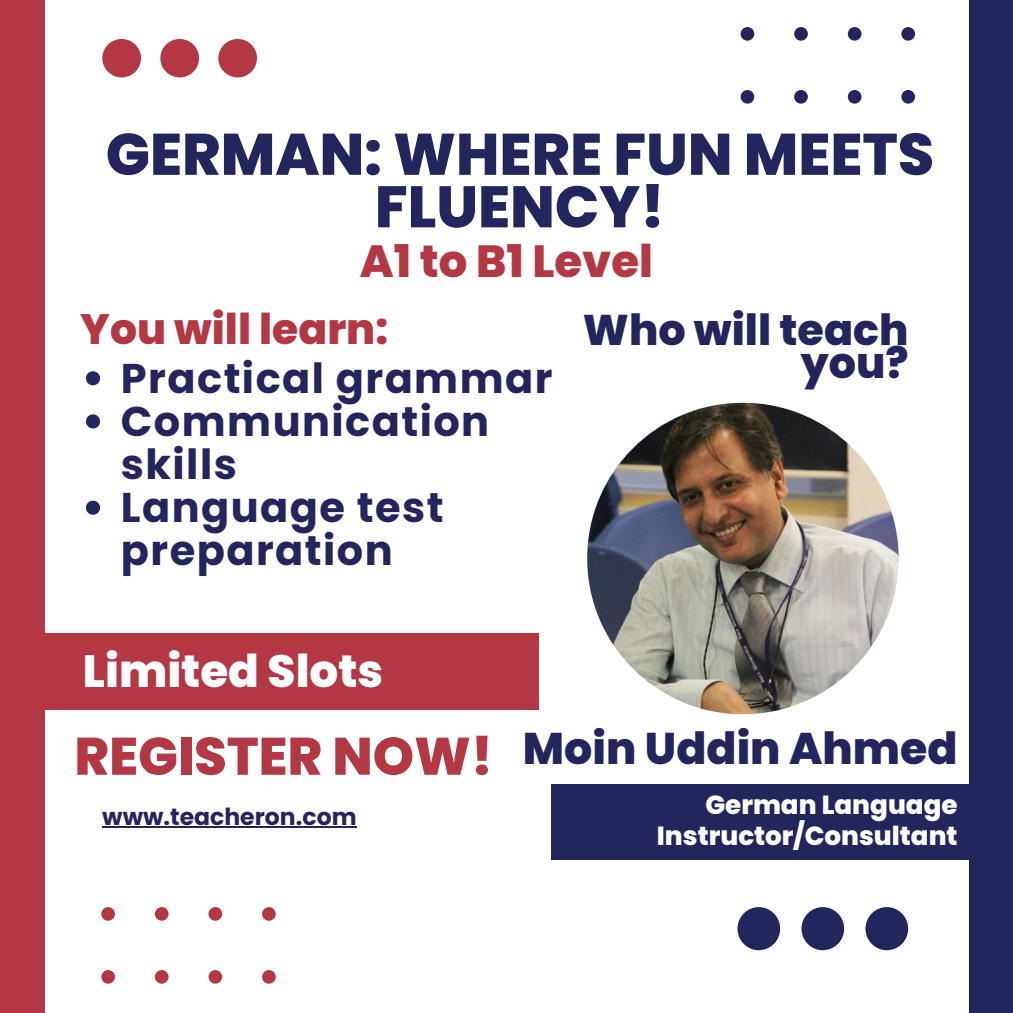
<style>
.page{position:relative;width:1013px;height:1013px;background:#fff}
.page>*{position:absolute;margin:0;border:0;box-sizing:border-box;transform-origin:0 0}
.t1{font:800 58.5px/52.5px "Poppins";color:#23255d;text-align:center}
.t2{font:800 52.62px "Poppins";color:#b43744}
.t3{font:800 45.25px "Poppins";color:#fff}
.t4{font:800 45px "Poppins";color:#b43744}
.t5{font:800 44.25px "Poppins";color:#23255d}
.t6{font:800 42.88px/32.8px "Poppins";color:#23255d;text-align:right}
.t7{font:800 42.5px "Poppins";color:#b43744}
.t8{font:700 41.5px/43.1px "Poppins";letter-spacing:.035em;color:#23255d}
.t9{font:800 26.12px/31px "Poppins";color:#fff;text-align:right}
.t10{font:700 23.5px "Poppins";color:#23255d}
</style>
<div class="page">
<svg style="left:102px;top:39px;width:155px;height:38px"></svg>
<svg style="left:737px;top:907px;width:171px;height:43px"></svg>
<svg style="left:101px;top:907px;width:175px;height:77px"></svg>
<svg style="left:740px;top:27px;width:175px;height:77px"></svg>
<div style="left:0;top:0;width:45px;height:1012px;background:#b43744"></div>
<div style="left:45px;top:632px;width:494px;height:77px;background:#b43744"></div>
<div style="left:551px;top:784px;width:461px;height:76px;background:#23255d"></div>
<div style="left:968px;top:0;width:44px;height:1012px;background:#23255d"></div>
<svg style="left:86px;top:371px;width:14px;height:14px"></svg>
<svg style="left:86px;top:414px;width:14px;height:14px"></svg>
<svg style="left:86px;top:500px;width:14px;height:15px"></svg>
<hr style="left:102px;top:826px;width:254px;height:2px;background:#23255d">
<img style="left:587px;top:403px;width:311px;height:311px;border-radius:50%">
<p class="t1" style="left:106px;top:128px;width:829px">GERMAN: WHERE FUN MEETS<br>FLUENCY!</p>
<p class="t4" style="left:360px;top:230px;width:294px">A1 to B1 Level</p>
<p class="t7" style="left:80px;top:299px;width:309px">You will learn:</p>
<p class="t8" style="left:121px;top:357px;width:433px">Practical grammar</p>
<p class="t8" style="left:121px;top:400px;width:370px">Communication skills</p>
<p class="t8" style="left:121px;top:486px;width:324px">Language test preparation</p>
<p class="t3" style="left:83px;top:640px;width:302px">Limited Slots</p>
<p class="t6" style="left:583px;top:314px;width:327px">Who will teach you?</p>
<p class="t2" style="left:74px;top:719px;width:420px">REGISTER NOW!</p>
<p class="t10" style="left:102px;top:800px;width:256px">www.teacheron.com</p>
<p class="t5" style="left:523px;top:718px;width:436px">Moin Uddin Ahmed</p>
<p class="t9" style="left:657px;top:789px;width:302px">German Language<br>Instructor/Consultant</p>
</div>
